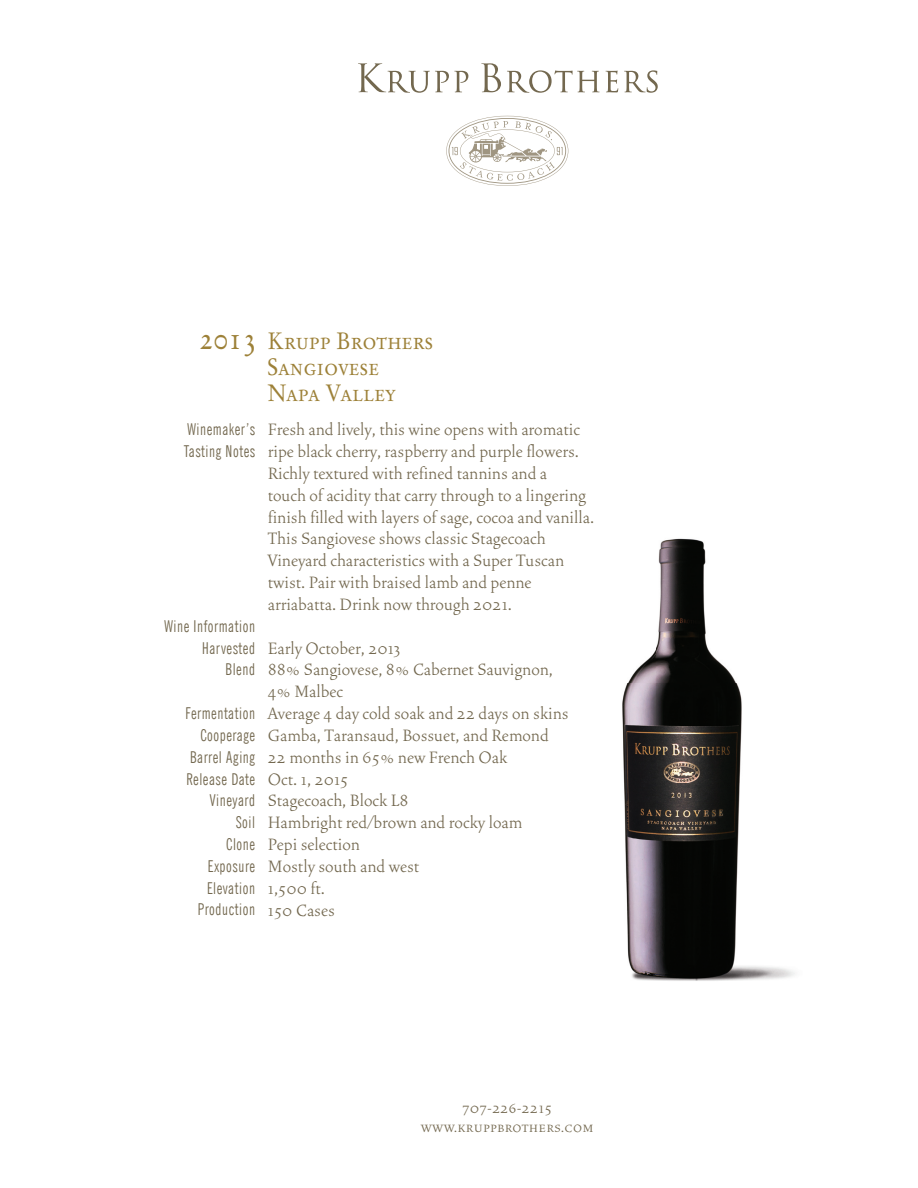
<style>
.page{position:relative;width:918px;height:1188px;background:#fff}
.page>*{position:absolute;margin:0;border:0;box-sizing:border-box;transform-origin:0 0}
.t1{font:31.5px "Stempel Garamond Roman SC";color:#9d8138;scale:.9 1}
.t2{font:23.7px/25.8px "Stempel Garamond Roman SC";letter-spacing:.01em;color:#9d8138;scale:.9 1}
.t3{font:300 20.7px/21.9px "Vendetta";color:#73684f}
.t4{font:16.35px/21.8px "News Gothic X Cn BT";letter-spacing:.035em;color:#73684f;text-align:right}
.t5{font:16.2px/18.3px "Vendetta Light Small Caps";letter-spacing:.015em;color:#73684f;text-align:center}
</style>
<div class="page">
<img style="left:622px;top:538px;width:173px;height:443px">
<svg style="left:358px;top:63px;width:110px;height:30px"></svg>
<svg style="left:481px;top:63px;width:20px;height:29px"></svg>
<svg style="left:507px;top:70px;width:93px;height:23px"></svg>
<svg style="left:606px;top:71px;width:12px;height:21px"></svg>
<svg style="left:624px;top:70px;width:34px;height:23px"></svg>
<svg style="left:446px;top:116px;width:122px;height:70px"></svg>
<h1 class="t1" style="left:199px;top:320px;width:66px">2013</h1>
<p class="t4" style="left:184px;top:418px;width:72px;text-align:left">Winemaker’s<br>Tasting Notes</p>
<p class="t4" style="left:164px;top:615px;width:92px">Wine Information<br>Harvested<br>Blend</p>
<p class="t4" style="left:186px;top:702px;width:71px">Fermentation<br>Cooperage<br>Barrel Aging<br>Release Date<br>Vineyard<br>Soil<br>Clone<br>Exposure<br>Elevation<br>Production</p>
<p class="t2" style="left:267px;top:328px;width:186px">Krupp Brothers<br>Sangiovese<br>Napa Valley</p>
<p class="t3" style="left:268px;top:419px;width:328px">Fresh and lively, this wine opens with aromatic ripe black cherry, raspberry and purple flowers.<br>Richly textured with refined tannins and a<br>touch of acidity that carry through to a lingering finish filled with layers of sage, cocoa and vanilla.<br>This Sangiovese shows classic Stagecoach Vineyard characteristics with a Super Tuscan twist. Pair with braised lamb and penne arriabatta. Drink now through 2021.</p>
<p class="t3" style="left:268px;top:637px;width:302px">Early October, 2013<br>88% Sangiovese, 8% Cabernet Sauvignon,<br>4% Malbec<br>Average 4 day cold soak and 22 days on skins<br>Gamba, Taransaud, Bossuet, and Remond<br>22 months in 65% new French Oak<br>Oct. 1, 2015<br>Stagecoach, Block L8<br>Hambright red/brown and rocky loam<br>Pepi selection<br>Mostly south and west<br>1,500 ft.<br>150 Cases</p>
<p class="t5" style="left:421px;top:1100px;width:174px">707-226-2215 www.kruppbrothers.com</p>
</div>
